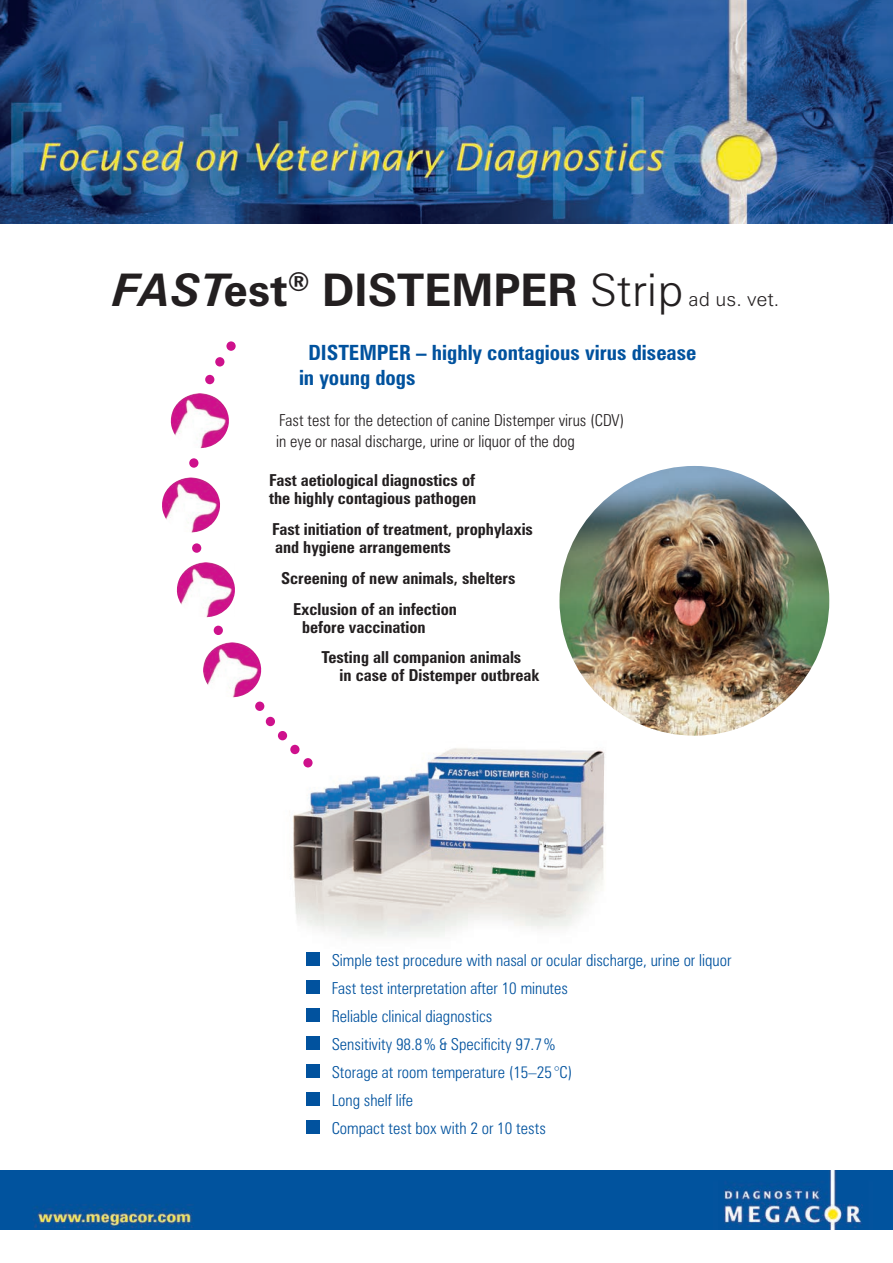
<style>
.page{position:relative;width:893px;height:1263px;background:#fff}
.page>*{position:absolute;margin:0;border:0;box-sizing:border-box;transform-origin:0 0}
.t1{font:700 45px "Zurich BT";color:#231f20}
.t2{font:700 condensed 21px/25.2px "Zurich BT";color:#01529e}
.t3{font:300 19.5px "Zurich BT";color:#231f20}
.t4{font:700 condensed 16.5px/18px "Zurich BT";color:#231f20}
.t5{font:300 condensed 16.5px/28px "Zurich BT";color:#01529e}
.t6{font:300 condensed 16.5px/20.2px "Zurich BT";color:#231f20}
.s1{font-style:italic}
.s2{font-weight:300}
</style>
<div class="page">
<img style="left:273px;top:717px;width:332px;height:292px">
<img style="left:203px;top:642px;width:58px;height:55px">
<img style="left:177px;top:562px;width:58px;height:55px">
<img style="left:162px;top:478px;width:58px;height:54px">
<img style="left:171px;top:393px;width:58px;height:55px">
<div style="left:255px;top:702px;width:9px;height:9px;background:#ce118c;border-radius:50%"></div>
<div style="left:266px;top:717px;width:9px;height:9px;background:#ce118c;border-radius:50%"></div>
<div style="left:278px;top:731px;width:9px;height:9px;background:#ce118c;border-radius:50%"></div>
<div style="left:290px;top:745px;width:9px;height:9px;background:#ce118c;border-radius:50%"></div>
<div style="left:303px;top:758px;width:10px;height:9px;background:#ce118c;border-radius:50%"></div>
<div style="left:214px;top:626px;width:9px;height:9px;background:#ce118c;border-radius:50%"></div>
<div style="left:192px;top:543px;width:9px;height:10px;background:#ce118c;border-radius:50%"></div>
<div style="left:189px;top:458px;width:9px;height:10px;background:#ce118c;border-radius:50%"></div>
<div style="left:205px;top:375px;width:9px;height:9px;background:#ce118c;border-radius:50%"></div>
<div style="left:215px;top:357px;width:9px;height:10px;background:#ce118c;border-radius:50%"></div>
<svg style="left:226px;top:341px;width:10px;height:10px"></svg>
<img style="left:559px;top:466px;width:270px;height:270px;border-radius:135px">
<img style="left:0;top:0;width:893px;height:224px">
<img style="left:0;top:1170px;width:893px;height:59px">
<div style="left:306px;top:953px;width:14px;height:13px;background:#01529e"></div>
<div style="left:306px;top:981px;width:14px;height:13px;background:#01529e"></div>
<div style="left:306px;top:1009px;width:14px;height:13px;background:#01529e"></div>
<div style="left:306px;top:1037px;width:14px;height:13px;background:#01529e"></div>
<div style="left:306px;top:1065px;width:14px;height:13px;background:#01529e"></div>
<div style="left:306px;top:1093px;width:14px;height:13px;background:#01529e"></div>
<div style="left:306px;top:1121px;width:14px;height:13px;background:#01529e"></div>
<h1 class="t1" style="left:113px;top:262px;width:572px"><span class="s1">FAST</span>est<sup>®</sup> DISTEMPER <span class="s2">Strip</span></h1>
<p class="t3" style="left:689px;top:287px;width:92px">ad us. vet.</p>
<p class="t2" style="left:299px;top:340px;width:399px;text-indent:9px">DISTEMPER – highly contagious virus disease in young dogs</p>
<p class="t6" style="left:276px;top:412px;width:350px">Fast test for the detection of canine Distemper virus (CDV) in eye or nasal discharge, urine or liquor of the dog</p>
<p class="t4" style="left:269px;top:471px;width:209px">Fast aetiological diagnostics of the highly contagious pathogen</p>
<p class="t4" style="left:272px;top:520px;width:262px">Fast initiation of treatment, prophylaxis and hygiene arrangements</p>
<p class="t4" style="left:293px;top:562px;width:224px;line-height:30.8px;text-indent:-12px">Screening of new animals, shelters<br>Exclusion of an infection</p>
<p class="t4" style="left:322px;top:611px;width:201px;line-height:30.8px;text-indent:-20px">before vaccination<br>Testing all companion animals</p>
<p class="t4" style="left:340px;top:666px;width:201px">in case of Distemper outbreak</p>
<p class="t5" style="left:332px;top:948px;width:401px">Simple test procedure with nasal or ocular discharge, urine or liquor Fast test interpretation after 10 minutes<br>Reliable clinical diagnostics<br>Sensitivity 98.8 % &amp; Specificity 97.7 %<br>Storage at room temperature (15–25 °C)<br>Long shelf life<br>Compact test box with 2 or 10 tests</p>
</div>
